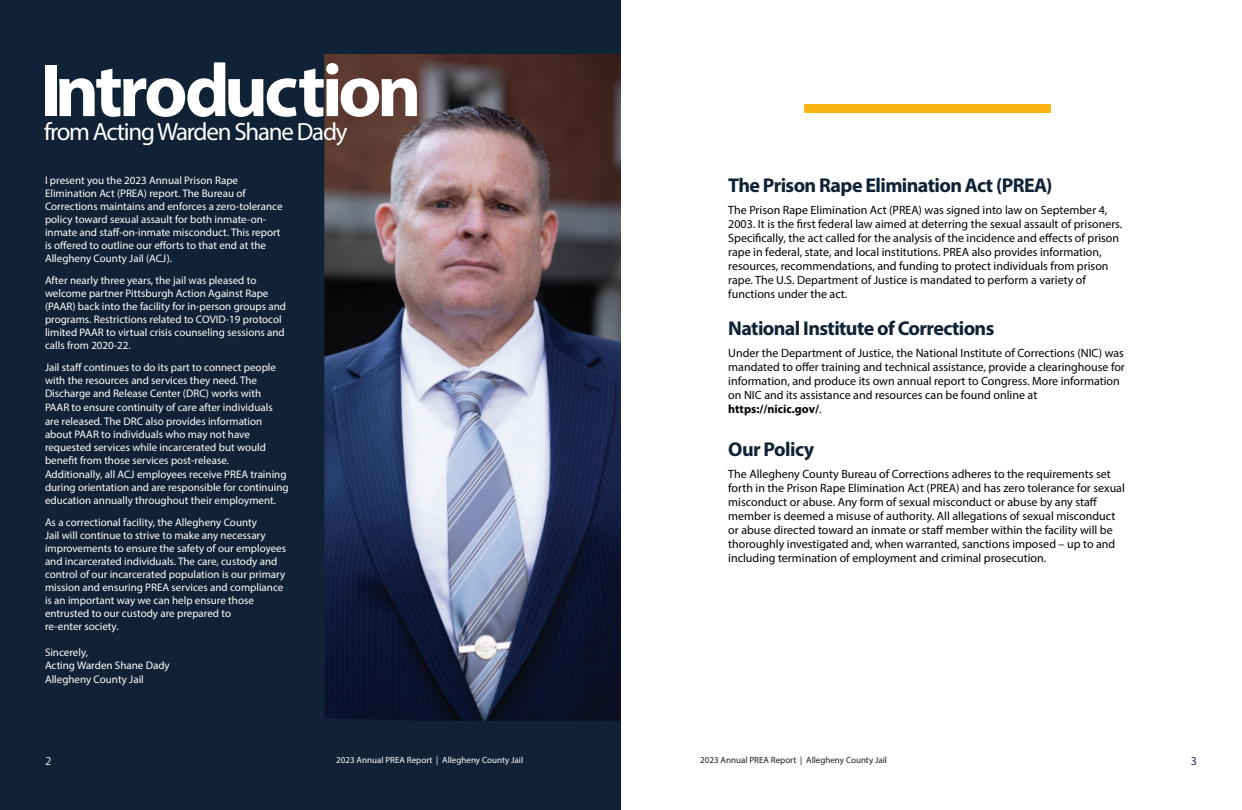
<style>
.page{position:relative;width:1242px;height:810px;background:#fff}
.page>*{position:absolute;margin:0;border:0;box-sizing:border-box;transform-origin:0 0}
.t1{font:700 75.6px "Myriad Pro";letter-spacing:-.05em;color:#fff}
.t2{font:25px "Myriad Pro";letter-spacing:-.05em;color:#fff}
.t3{font:700 20px "Myriad Pro";letter-spacing:-.03em;color:#102235}
.t4{font:12px/14px "Myriad Pro";color:#000}
.t5{font:12px "Myriad Pro";color:#272662}
.t6{font:12px "Anago";color:#fff}
.t7{font:11px/13px "Myriad Pro";color:#fff}
.t8{font:9px "Myriad Pro";color:#fff}
.t9{font:9px "Myriad Pro";color:#211c1e}
.s1{font-weight:700}
</style>
<div class="page">
<div style="left:0;top:0;width:621px;height:810px;background:#102235"></div>
<img style="left:324px;top:54px;width:297px;height:667px">
<div style="left:804px;top:104px;width:246px;height:9px;background:#fbb515"></div>
<h1 class="t1" style="left:40px;top:41px;width:383px">Introduction</h1>
<h2 class="t2" style="left:44px;top:116px;width:305px">from Acting Warden Shane Dady</h2>
<p class="t7" style="left:45px;top:174px;width:239px">I present you the 2023 Annual Prison Rape Elimination Act (PREA) report. The Bureau of Corrections maintains and enforces a zero-tolerance policy toward sexual assault for both inmate-on&shy;inmate and staff-on-inmate misconduct. This report is offered to outline our efforts to that end at the Allegheny County Jail (ACJ).</p>
<p class="t7" style="left:45px;top:274px;width:242px">After nearly three years, the jail was pleased to welcome partner Pittsburgh Action Against Rape (PAAR) back into the facility for in-person groups and programs. Restrictions related to COVID-19 protocol limited PAAR to virtual crisis counseling sessions and calls from 2020-22.</p>
<p class="t7" style="left:45px;top:361px;width:233px">Jail staff continues to do its part to connect people with the resources and services they need. The<br>Discharge and Release Center (DRC) works with</p>
<p class="t7" style="left:45px;top:400px;width:229px;line-height:14px">PAAR to ensure continuity of care after individuals are released. The DRC also provides information</p>
<p class="t7" style="left:45px;top:428px;width:222px">about PAAR to individuals who may not have requested services while incarcerated but would benefit from those services post-release.</p>
<p class="t7" style="left:45px;top:468px;width:245px">Additionally, all ACJ employees receive PREA training during orientation and are responsible for continuing education annually throughout their employment.</p>
<p class="t7" style="left:45px;top:516px;width:243px">As a correctional facility, the Allegheny County<br>Jail will continue to strive to make any necessary improvements to ensure the safety of our employees and incarcerated individuals. The care, custody and control of our incarcerated population is our primary mission and ensuring PREA services and compliance is an important way we can help ensure those entrusted to our custody are prepared to<br>re-enter society.</p>
<p class="t7" style="left:45px;top:646px;width:126px">Sincerely,<br>Acting Warden Shane Dady</p>
<p class="t7" style="left:45px;top:673px;width:100px">Allegheny County Jail</p>
<h3 class="t3" style="left:728px;top:172px;width:326px">The Prison Rape Elimination Act (PREA)</h3>
<p class="t4" style="left:728px;top:203px;width:396px">The Prison Rape Elimination Act (PREA) was signed into law on September 4, 2003. It is the first federal law aimed at deterring the sexual assault of prisoners.<br>Specifically, the act called for the analysis of the incidence and effects of prison rape in federal, state, and local institutions. PREA also provides information, resources, recommendations, and funding to protect individuals from prison rape. The U.S. Department of Justice is mandated to perform a variety of functions under the act.</p>
<h3 class="t3" style="left:728px;top:315px;width:268px">National Institute of Corrections</h3>
<p class="t4" style="left:728px;top:345px;width:398px">Under the Department of Justice, the National Institute of Corrections (NIC) was mandated to offer training and technical assistance, provide a clearinghouse for information, and produce its own annual report to Congress. More information on NIC and its assistance and resources can be found online at <span class="s1">https://nicic.gov/</span>.</p>
<h3 class="t3" style="left:728px;top:436px;width:87px">Our Policy</h3>
<p class="t4" style="left:728px;top:467px;width:398px">The Allegheny County Bureau of Corrections adheres to the requirements set forth in the Prison Rape Elimination Act (PREA) and has zero tolerance for sexual misconduct or abuse. Any form of sexual misconduct or abuse by any staff member is deemed a misuse of authority. All allegations of sexual misconduct or abuse directed toward an inmate or staff member within the facility will be thoroughly investigated and, when warranted, sanctions imposed – up to and including termination of employment and criminal prosecution.</p>
<p class="t6" style="left:45px;top:753px;width:8px">2</p>
<p class="t8" style="left:336px;top:754px;width:188px">2023 Annual PREA Report | Allegheny County Jail</p>
<p class="t9" style="left:700px;top:754px;width:188px">2023 Annual PREA Report | Allegheny County Jail</p>
<p class="t5" style="left:1191px;top:753px;width:8px">3</p>
</div>
